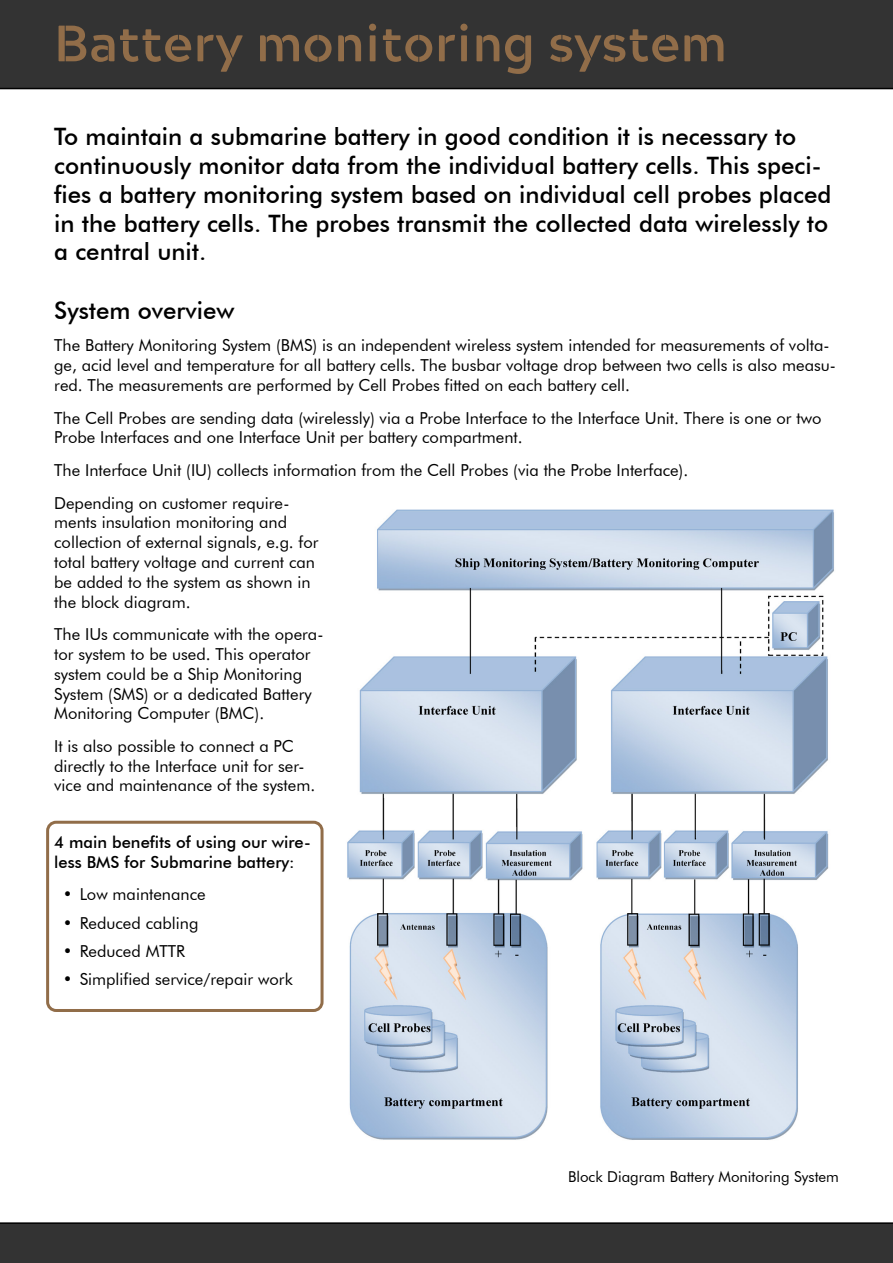
<style>
.page{position:relative;width:893px;height:1263px;background:#fff}
.page>*{position:absolute;margin:0;border:0;box-sizing:border-box;transform-origin:0 0}
.t1{font:700 51px "Acherus Militant 1";color:#916d49}
.Ingress_Futura{font:500 24px/28.8px "Futura BT";color:#000}
.Rubrik_Brödtext_Futu{font:500 24px "Futura BT";color:#000}
.Brödtext_Futura_BT{font:16.5px/19.8px "Futura BT";color:#000}
.Rubrik_punktlista{font:500 16.5px/19.8px "Futura BT";color:#000}
.Bildtext{font:15px "Futura BT";color:#000}
</style>
<div class="page">
<div style="left:0;top:0;width:893px;height:89px;background:#333"></div>
<div style="left:0;top:1222px;width:893px;height:41px;background:#333"></div>
<div style="left:46px;top:821px;width:278px;height:191px;border:3px solid #916d49;border-radius:9px"></div>
<img style="left:347px;top:509px;width:487px;height:631px">
<p class="t1" style="left:54px;top:0;width:674px">Battery monitoring system</p>
<p class="Ingress_Futura" style="left:54px;top:122px;width:779px">To maintain a submarine battery in good condition it is necessary to continuously monitor data from the individual battery cells. This speci&shy;fies a battery monitoring system based on individual cell probes placed in the battery cells. The probes transmit the collected data wirelessly to a central unit.</p>
<p class="Rubrik_Brödtext_Futu" style="left:54px;top:296px;width:182px">System overview</p>
<p class="Brödtext_Futura_BT" style="left:54px;top:336px;width:783px">The Battery Monitoring System (BMS) is an independent wireless system intended for measurements of volta&shy;ge, acid level and temperature for all battery cells. The busbar voltage drop between two cells is also measu&shy;red. The measurements are performed by Cell Probes fitted on each battery cell.</p>
<p class="Brödtext_Futura_BT" style="left:54px;top:408px;width:769px">The Cell Probes are sending data (wirelessly) via a Probe Interface to the Interface Unit. There is one or two<br>Probe Interfaces and one Interface Unit per battery compartment.</p>
<p class="Brödtext_Futura_BT" style="left:54px;top:460px;width:635px">The Interface Unit (IU) collects information from the Cell Probes (via the Probe Interface).</p>
<p class="Brödtext_Futura_BT" style="left:54px;top:493px;width:266px">Depending on customer require&shy;ments insulation monitoring and collection of external signals, e.g. for total battery voltage and current can be added to the system as shown in the block diagram.</p>
<p class="Brödtext_Futura_BT" style="left:54px;top:624px;width:271px">The IUs communicate with the opera&shy;tor system to be used. This operator system could be a Ship Monitoring System (SMS) or a dedicated Battery Monitoring Computer (BMC).</p>
<p class="Brödtext_Futura_BT" style="left:54px;top:736px;width:263px">It is also possible to connect a PC directly to the Interface unit for ser&shy;vice and maintenance of the system.</p>
<p class="Rubrik_punktlista" style="left:54px;top:832px;width:258px">4 main benefits of using our wire&shy;less BMS for Submarine battery:</p>
<p class="Brödtext_Futura_BT" style="left:63px;top:884px;width:144px">• Low maintenance</p>
<p class="Brödtext_Futura_BT" style="left:63px;top:913px;width:137px">• Reduced cabling</p>
<p class="Brödtext_Futura_BT" style="left:63px;top:941px;width:124px">• Reduced MTTR</p>
<p class="Brödtext_Futura_BT" style="left:63px;top:969px;width:232px">• Simplified service/repair work</p>
<p class="Bildtext" style="left:568px;top:1168px;width:272px">Block Diagram Battery Monitoring System</p>
</div>
